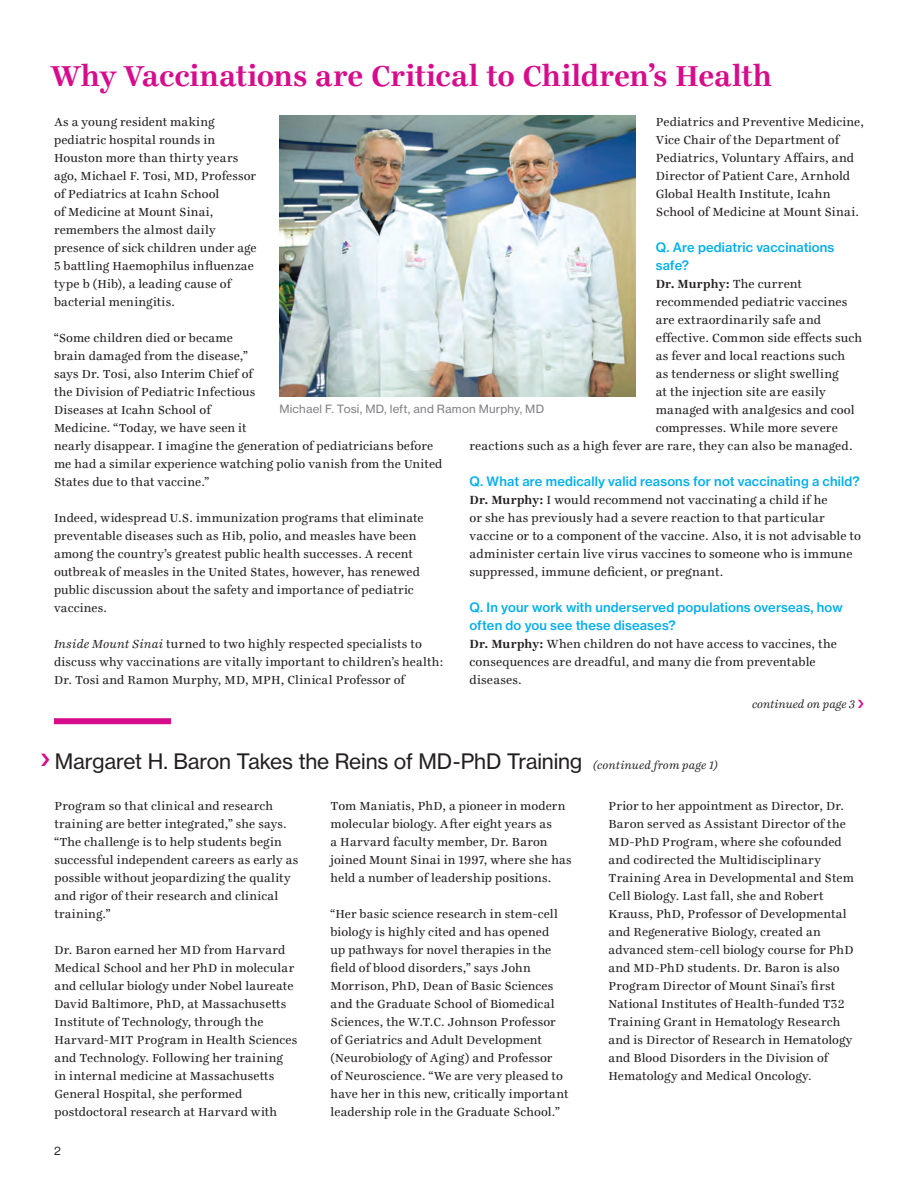
<style>
.page{position:relative;width:918px;height:1188px;background:#fff}
.page>*{position:absolute;margin:0;border:0;box-sizing:border-box;transform-origin:0 0}
.t1{font:700 31.5px "Ingeborg";color:#d70c8c}
.t2{font:21px "N Haas Grotesk TX Std 55 Rg";letter-spacing:-.01em;color:#231f20}
.t3{font:12.9px/18px "Ingeborg";letter-spacing:.015em;color:#231f20}
.t4{font:12.9px/18px "N Haas Grotesk TX Std 65 Md";letter-spacing:.01em;color:#00aeef}
.t5{font:700 12.9px "Ingeborg";letter-spacing:.01em;color:#231f20}
.t6{font:12.75px/18px "Ingeborg";letter-spacing:.015em;color:#231f20}
.t7{font:italic 12px "Ingeborg";color:#231f20}
.t8{font:12px "N Haas Grotesk DS Std 55 Rg";color:#231f20}
.t9{font:11.25px "N Haas Grotesk TX Std 55 Rg";letter-spacing:.015em;color:#807e83}
.s1{font-style:italic}
.s2{font-size:12.9px}
.s3{font-weight:400}
.s4{font-weight:700}
.s5{font-family:"Ingeborg";font-style:italic;font-size:12px}
</style>
<div class="page">
<hr style="left:917px;top:0;width:1px;height:645px;background:#e1f4fc">
<svg style="left:917px;top:46px;width:1px;height:47px"></svg>
<div style="left:54px;top:718px;width:117px;height:6px;background:#d70c8c"></div>
<img style="left:279px;top:116px;width:356px;height:281px">
<h1 class="t1" style="left:51px;top:57px;width:723px">Why Vaccinations are Critical to Children’s Health</h1>
<p class="t6" style="left:54px;top:113px;width:204px">As a young resident making pediatric hospital rounds in<br>Houston more than thirty years ago, Michael F. Tosi, MD, Professor of Pediatrics at Icahn School<br>of Medicine at Mount Sinai, remembers the almost daily presence of sick children under age<br>5 battling Haemophilus influenzae type b (Hib), a leading cause of bacterial meningitis.</p>
<p class="t6" style="left:54px;top:329px;width:390px">“Some children died or became<br>brain damaged from the disease,”<br>says Dr. Tosi, also Interim Chief of<br>the Division of Pediatric Infectious<br>Diseases at Icahn School of<br>Medicine. “Today, we have seen it<br>nearly disappear. I imagine the generation of pediatricians before me had a similar experience watching polio vanish from the United States due to that vaccine.”</p>
<p class="t6" style="left:54px;top:509px;width:371px">Indeed, widespread U.S. immunization programs that eliminate preventable diseases such as Hib, polio, and measles have been among the country’s greatest public health successes. A recent outbreak of measles in the United States, however, has renewed public discussion about the safety and importance of pediatric vaccines.</p>
<p class="t6" style="left:54px;top:635px;width:391px"><span class="s1">Inside Mount Sinai</span> turned to two highly respected specialists to discuss why vaccinations are vitally important to children’s health:<br>Dr. Tosi and Ramon Murphy, MD, MPH, Clinical Professor of</p>
<p class="t6" style="left:656px;top:113px;width:210px">Pediatrics and Preventive Medicine,<br>Vice Chair of the Department <span class="s2">of</span></p>
<p class="t3" style="left:656px;top:149px;width:205px">Pediatrics, Voluntary Affairs, and Director of Patient Care, Arnhold Global Health Institute, Icahn School of Medicine at Mount Sinai.</p>
<p class="t4" style="left:656px;top:238px;width:180px">Q. Are pediatric vaccinations safe?</p>
<p class="t5" style="left:656px;top:276px;width:148px">Dr. Murphy: <span class="s3">The current</span></p>
<p class="t3" style="left:656px;top:293px;width:193px">recommended pediatric vaccines</p>
<p class="t3" style="left:656px;top:311px;width:167px">are extraordinarily safe and</p>
<p class="t3" style="left:656px;top:329px;width:208px">effective. Common side effects such</p>
<p class="t3" style="left:656px;top:347px;width:191px">as fever and local reactions such</p>
<p class="t3" style="left:656px;top:365px;width:185px">as tenderness or slight swelling</p>
<p class="t3" style="left:656px;top:383px;width:171px">at the injection site are easily</p>
<p class="t3" style="left:656px;top:401px;width:200px">managed with analgesics and cool</p>
<p class="t3" style="left:656px;top:419px;width:184px">compresses. While more severe</p>
<p class="t3" style="left:470px;top:437px;width:385px">reactions such as a high fever are rare, they can also be managed.</p>
<p class="t4" style="left:470px;top:472px;width:392px">Q. What are medically valid reasons for not vaccinating a child?</p>
<p class="t3" style="left:470px;top:491px;width:393px"><span class="s4">Dr. Murphy:</span> I would recommend not vaccinating a child if he<br>or she has previously had a severe reaction to that particular vaccine or to a component of the vaccine. Also, it is not advisable to administer certain live virus vaccines to someone who is immune suppressed, immune deficient, or pregnant.</p>
<p class="t4" style="left:470px;top:598px;width:375px">Q. In your work with underserved populations overseas, how often do you see these diseases?</p>
<p class="t3" style="left:470px;top:635px;width:369px"><span class="s4">Dr. Murphy:</span> When children do not have access to vaccines, the consequences are dreadful, and many die from preventable diseases.</p>
<p class="t9" style="left:279px;top:402px;width:266px">Michael F. Tosi, MD, left, and Ramon Murphy, MD</p>
<p class="t7" style="left:752px;top:697px;width:105px">continued on page 3</p>
<h2 class="t2" style="left:55px;top:749px;width:665px">Margaret H. Baron Takes the Reins of MD-PhD Training <span class="s5">(continued from page 1)</span></h2>
<p class="t6" style="left:54px;top:797px;width:245px">Program so that clinical and research training are better integrated,” she says. “The challenge is to help students begin successful independent careers as early as possible without jeopardizing the quality and rigor of their research and clinical training.”</p>
<p class="t6" style="left:54px;top:941px;width:245px">Dr. Baron earned her MD from Harvard Medical School and her PhD in molecular and cellular biology under Nobel laureate David Baltimore, PhD, at Massachusetts Institute of Technology, through the Harvard-MIT Program in Health Sciences and Technology. Following her training in internal medicine at Massachusetts General Hospital, she performed postdoctoral research at Harvard with</p>
<p class="t6" style="left:331px;top:797px;width:243px">Tom Maniatis, PhD, a pioneer in modern molecular biology. After eight years as<br>a Harvard faculty member, Dr. Baron joined Mount Sinai in 1997, where she has held a number of leadership positions.</p>
<p class="t6" style="left:331px;top:905px;width:239px">“Her basic science research in stem-cell biology is highly cited and has opened<br>up pathways for novel therapies in the field of blood disorders,” says John Morrison, PhD, Dean of Basic Sciences and the Graduate School of Biomedical Sciences, the W.T.C. Johnson Professor of Geriatrics and Adult Development (Neurobiology of Aging) and Professor<br>of Neuroscience. “We are very pleased to have her in this new, critically important leadership role in the Graduate School.”</p>
<p class="t6" style="left:608px;top:797px;width:247px">Prior to her appointment as Director, Dr.<br>Baron served as Assistant Director of the MD-PhD Program, where she cofounded and codirected the Multidisciplinary Training Area in Developmental and Stem Cell Biology. Last fall, she and Robert Krauss, PhD, Professor of Developmental and Regenerative Biology, created an advanced stem-cell biology course for PhD and MD-PhD students. Dr. Baron is also Program Director of Mount Sinai’s first National Institutes of Health-funded T32<br>Training Grant in Hematology Research and is Director of Research in Hematology and Blood Disorders in the Division of Hematology and Medical Oncology.</p>
<p class="t8" style="left:54px;top:1144px;width:8px">2</p>
</div>
